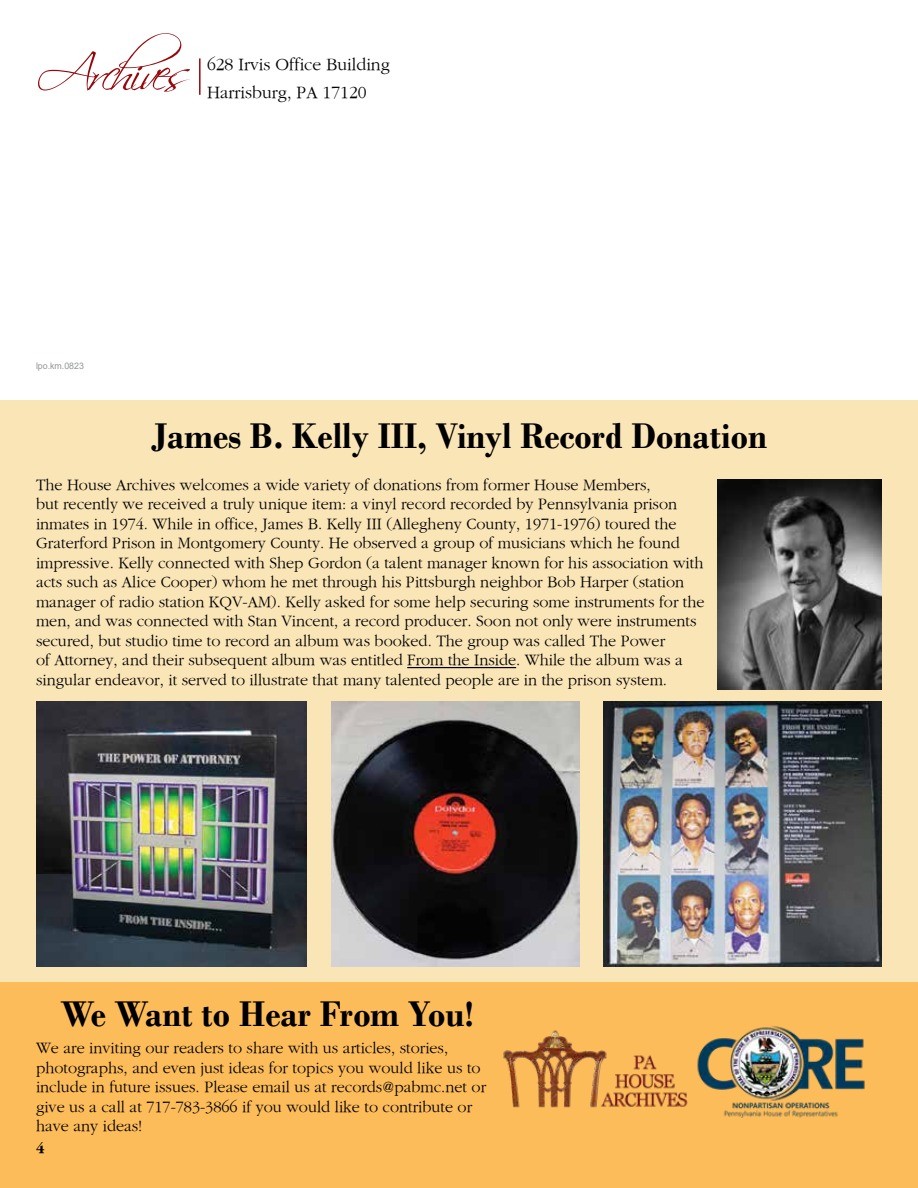
<style>
.page{position:relative;width:918px;height:1188px;background:#fff}
.page>*{position:absolute;margin:0;border:0;box-sizing:border-box;transform-origin:0 0}
.t1{font:50.55px "Scriptina";letter-spacing:-.095em;color:#96080b;scale:1.05 1}
.t2{font:700 37.5px "Bodoni";color:#000;scale:.94 1}
.t3{font:18px/28.5px "Gourmand";color:#000}
.t4{font:16.5px/19.5px "Gourmand";color:#000}
.t5{font:700 15px "Gourmand";color:#000}
.t6{font:9px "Arial";color:#939598}
</style>
<div class="page">
<div style="left:0;top:400px;width:918px;height:788px;background:#fae5b7"></div>
<div style="left:0;top:983px;width:918px;height:205px;background:#fdbc5a"></div>
<hr style="left:917px;top:260px;width:1px;height:928px;background:#fae5b7">
<hr style="left:917px;top:0;width:1px;height:260px;background:#fdbc5a">
<hr style="left:199px;top:58px;width:2px;height:37px;background:#96080b">
<img style="left:503px;top:1030px;width:136px;height:78px">
<hr style="left:917px;top:1095px;width:1px;height:93px;background:#fdbc5a">
<img style="left:639px;top:1023px;width:279px;height:95px">
<hr style="left:407px;top:667px;width:109px;height:1px;background:#000">
<img style="left:718px;top:479px;width:164px;height:210px">
<img style="left:36px;top:701px;width:271px;height:265px">
<img style="left:331px;top:701px;width:248px;height:266px">
<img style="left:604px;top:701px;width:278px;height:266px">
<h1 class="t1" style="left:36px;top:43px;width:149px">Archives</h1>
<p class="t3" style="left:207px;top:50px;width:184px">628 Irvis Office Building<br>Harrisburg, PA 17120</p>
<p class="t6" style="left:36px;top:360px;width:50px">lpo.km.0823</p>
<h2 class="t2" style="left:151px;top:414px;width:657px">James B. Kelly III, Vinyl Record Donation</h2>
<p class="t4" style="left:36px;top:475px;width:670px">The House Archives welcomes a wide variety of donations from former House Members,<br>but recently we received a truly unique item: a vinyl record recorded by Pennsylvania prison inmates in 1974. While in office, James B. Kelly III (Allegheny County, 1971-1976) toured the Graterford Prison in Montgomery County. He observed a group of musicians which he found impressive. Kelly connected with Shep Gordon (a talent manager known for his association with acts such as Alice Cooper) whom he met through his Pittsburgh neighbor Bob Harper (station manager of radio station KQV-AM). Kelly asked for some help securing some instruments for the men, and was connected with Stan Vincent, a record producer. Soon not only were instruments secured, but studio time to record an album was booked. The group was called The Power<br>of Attorney, and their subsequent album was entitled From the Inside. While the album was a singular endeavor, it served to illustrate that many talented people are in the prison system.</p>
<h2 class="t2" style="left:61px;top:992px;width:441px">We Want to Hear From You!</h2>
<p class="t4" style="left:36px;top:1038px;width:452px">We are inviting our readers to share with us articles, stories, photographs, and even just ideas for topics you would like us to include in future issues. Please email us at records@pabmc.net or give us a call at 717-783-3866 if you would like to contribute or have any ideas!</p>
<p class="t5" style="left:36px;top:1140px;width:10px">4</p>
</div>
